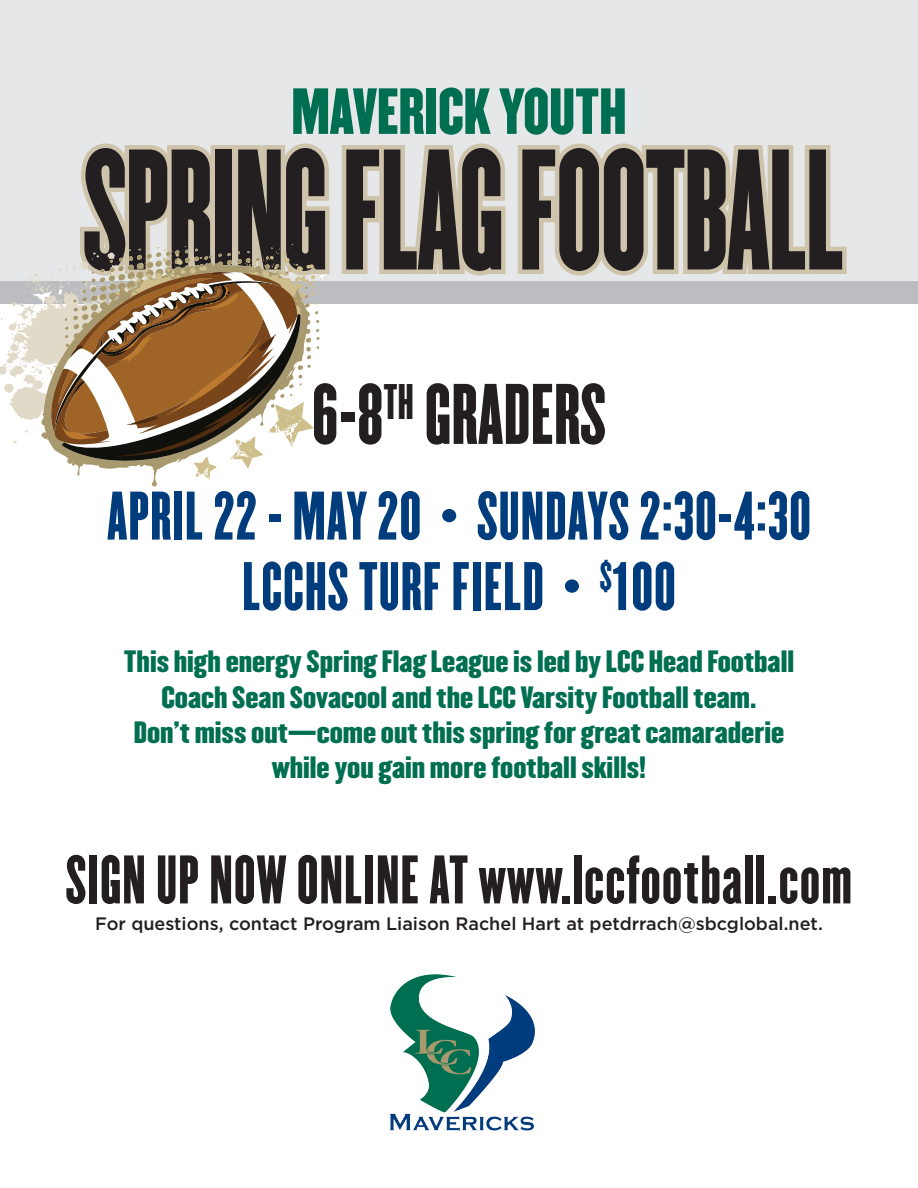
<style>
.page{position:relative;width:918px;height:1188px;background:#fff}
.page>*{position:absolute;margin:0;border:0;box-sizing:border-box;transform-origin:0 0}
.t1{font:150px "Champion HTF Featherweight";letter-spacing:-.01em;color:#231f20;scale:.9 1}
.t2{font:75px "Champion HTF Featherweight";letter-spacing:.005em;color:#231f20;scale:1.05 1}
.t3{font:60px "Champion HTF Featherweight";letter-spacing:.02em;color:#013d7d;scale:1.05 1}
.t4{font:60px "Champion HTF Featherweight";letter-spacing:.02em;color:#231f20;scale:1.05 1}
.t5{font:56.85px "Champion HTF Welterweight";color:#006e51;scale:.9 1}
.t6{font:27px/35.2px "Champion HTF Welterweight";color:#006e51;text-align:center}
.t7{font:500 18px "Gotham";color:#231f20}
</style>
<div class="page">
<div style="left:0;top:0;width:918px;height:292px;background:#e6e7e9"></div>
<div style="left:0;top:281px;width:918px;height:23px;background:#bcbdc0"></div>
<img style="left:390px;top:974px;width:145px;height:157px">
<svg style="left:0;top:276px;width:32px;height:168px"></svg>
<svg style="left:32px;top:143px;width:815px;height:344px"></svg>
<p class="t5" style="left:291px;top:73px;width:374px">MAVERICK YOUTH</p>
<p class="t1" style="left:84px;top:115px;width:847px">SPRING FLAG FOOTBALL</p>
<p class="t2" style="left:312px;top:367px;width:281px">6-8<sup>TH</sup> GRADERS</p>
<p class="t3" style="left:107px;top:478px;width:672px">APRIL 22 - MAY 20 • SUNDAYS 2:30-4:30</p>
<p class="t3" style="left:242px;top:548px;width:414px">LCCHS TURF FIELD • <sup>$</sup>100</p>
<p class="t6" style="left:124px;top:645px;width:672px">This high energy Spring Flag League is led by LCC Head Football Coach Sean Sovacool and the LCC Varsity Football team.<br>Don’t miss out—come out this spring for great camaraderie while you gain more football skills!</p>
<p class="t4" style="left:66px;top:842px;width:750px">SIGN UP NOW ONLINE AT www.lccfootball.com</p>
<p class="t7" style="left:95px;top:913px;width:729px">For questions, contact Program Liaison Rachel Hart at petdrrach@sbcglobal.net.</p>
</div>
